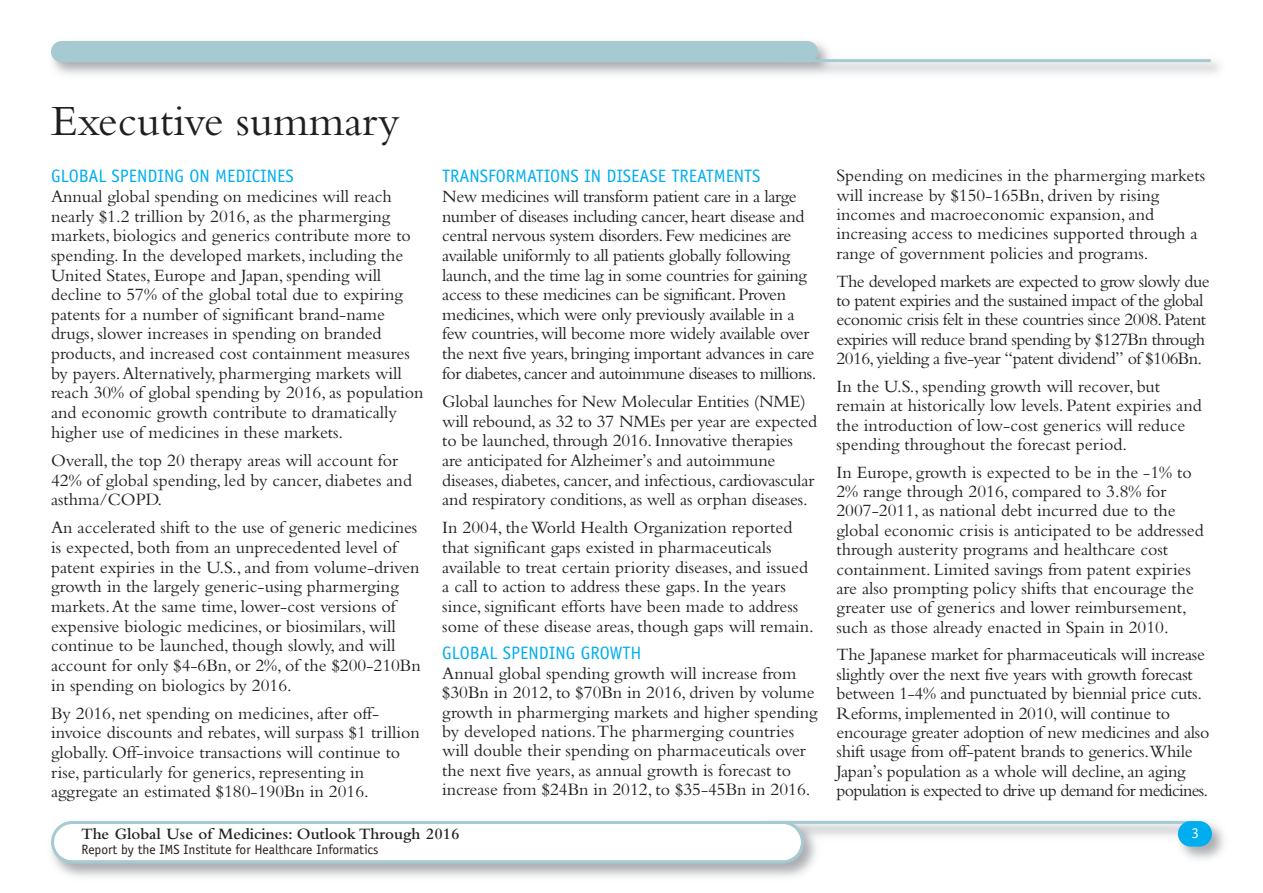
<style>
.page{position:relative;width:1263px;height:893px;background:#fff}
.page>*{position:absolute;margin:0;border:0;box-sizing:border-box;transform-origin:0 0}
.t1{font:45px "Bembo";color:#231f20}
.t2{font:18px/19.6px "Bembo";color:#231f20}
.t3{font:18px/19.6px "Bembo";letter-spacing:-.02em;color:#231f20}
.t4{font:18px/19.4px "Bembo";letter-spacing:-.03em;color:#231f20}
.t5{font:18px "Officina Sans";color:#00aeef}
.t6{font:600 16.5px "Bembo";color:#231f20}
.t7{font:15px "Officina Sans";color:#fff}
.t8{font:13.5px "Officina Sans";color:#231f20}
</style>
<div class="page">
<div style="left:51px;top:41px;width:767px;height:21px;background:#a5cad1;border-radius:11px"></div>
<hr style="left:788px;top:59px;width:422px;height:3px;background:#a5cad1">
<svg style="left:51px;top:821px;width:753px;height:42px"></svg>
<hr style="left:766px;top:821px;width:431px;height:3px;background:#a5cad1">
<div style="left:1178px;top:821px;width:34px;height:26px;background:#00aeef;border-radius:13px"></div>
<h1 class="t1" style="left:51px;top:106px;width:350px">Executive summary</h1>
<p class="t5" style="left:51px;top:169px;width:244px">GLOBAL SPENDING ON MEDICINES</p>
<p class="t2" style="left:51px;top:188px;width:374px">Annual global spending on medicines will reach nearly $1.2 trillion by 2016, as the pharmerging markets, biologics and generics contribute more to spending. In the developed markets, including the United States, Europe and Japan, spending will decline to 57% of the global total due to expiring patents for a number of significant brand-name drugs, slower increases in spending on branded products, and increased cost containment measures by payers.Alternatively, pharmerging markets will reach 30% of global spending by 2016, as population and economic growth contribute to dramatically higher use of medicines in these markets.</p>
<p class="t2" style="left:51px;top:452px;width:362px">Overall, the top 20 therapy areas will account for<br>42% of global spending, led by cancer, diabetes and asthma/COPD.</p>
<p class="t2" style="left:51px;top:520px;width:371px">An accelerated shift to the use of generic medicines is expected, both from an unprecedented level of patent expiries in the U.S., and from volume-driven growth in the largely generic-using pharmerging markets.At the same time, lower-cost versions of expensive biologic medicines, or biosimilars, will continue to be launched, though slowly, and will account for only $4-6Bn, or 2%, of the $200-210Bn in spending on biologics by 2016.</p>
<p class="t2" style="left:51px;top:705px;width:370px">By 2016, net spending on medicines, after off&shy;invoice discounts and rebates, will surpass $1 trillion globally. Off-invoice transactions will continue to rise, particularly for generics, representing in aggregate an estimated $180-190Bn in 2016.</p>
<p class="t5" style="left:442px;top:169px;width:320px">TRANSFORMATIONS IN DISEASE TREATMENTS</p>
<p class="t3" style="left:442px;top:188px;width:376px">New medicines will transform patient care in a large number of diseases including cancer, heart disease and central nervous system disorders. Few medicines are available uniformly to all patients globally following launch, and the time lag in some countries for gaining access to these medicines can be significant. Proven medicines, which were only previously available in a few countries, will become more widely available over the next five years, bringing important advances in care for diabetes, cancer and autoimmune diseases to millions.</p>
<p class="t2" style="left:442px;top:393px;width:377px">Global launches for New Molecular Entities (NME) will rebound, as 32 to 37 NMEs per year are expected to be launched, through 2016. Innovative therapies are anticipated for Alzheimer’s and autoimmune diseases, diabetes, cancer, and infectious, cardiovascular and respiratory conditions, as well as orphan diseases.</p>
<p class="t2" style="left:442px;top:520px;width:373px">In 2004, theWorld Health Organization reported that significant gaps existed in pharmaceuticals available to treat certain priority diseases, and issued a call to action to address these gaps. In the years since, significant efforts have been made to address some of these disease areas, though gaps will remain.</p>
<p class="t5" style="left:442px;top:647px;width:201px">GLOBAL SPENDING GROWTH</p>
<p class="t2" style="left:442px;top:665px;width:377px">Annual global spending growth will increase from $30Bn in 2012, to $70Bn in 2016, driven by volume growth in pharmerging markets and higher spending by developed nations.The pharmerging countries will double their spending on pharmaceuticals over the next five years, as annual growth is forecast to increase from $24Bn in 2012, to $35-45Bn in 2016.</p>
<p class="t2" style="left:836px;top:168px;width:370px">Spending on medicines in the pharmerging markets will increase by $150-165Bn, driven by rising incomes and macroeconomic expansion, and increasing access to medicines supported through a range of government policies and programs.</p>
<p class="t4" style="left:836px;top:273px;width:375px">The developed markets are expected to grow slowly due to patent expiries and the sustained impact of the global economic crisis felt in these countries since 2008.Patent expiries will reduce brand spending by $127Bn through 2016,yielding a five-year “patent dividend” of $106Bn.</p>
<p class="t2" style="left:836px;top:378px;width:367px">In the U.S., spending growth will recover, but remain at historically low levels. Patent expiries and the introduction of low-cost generics will reduce spending throughout the forecast period.</p>
<p class="t2" style="left:836px;top:464px;width:369px">In Europe, growth is expected to be in the -1% to 2% range through 2016, compared to 3.8% for 2007-2011, as national debt incurred due to the global economic crisis is anticipated to be addressed through austerity programs and healthcare cost containment. Limited savings from patent expiries are also prompting policy shifts that encourage the greater use of generics and lower reimbursement, such as those already enacted in Spain in 2010.</p>
<p class="t2" style="left:836px;top:647px;width:374px">The Japanese market for pharmaceuticals will increase slightly over the next five years with growth forecast between 1-4% and punctuated by biennial price cuts.<br>Reforms, implemented in 2010, will continue to encourage greater adoption of new medicines and also shift usage from off-patent brands to generics.While Japan’s population as a whole will decline, an aging population is expected to drive up demand for medicines.</p>
<p class="t6" style="left:81px;top:828px;width:380px">The Global Use of Medicines: Outlook Through 2016</p>
<p class="t7" style="left:1191px;top:827px;width:9px">3</p>
<p class="t8" style="left:81px;top:845px;width:299px">Report by the IMS Institute for Healthcare Informatics</p>
</div>
